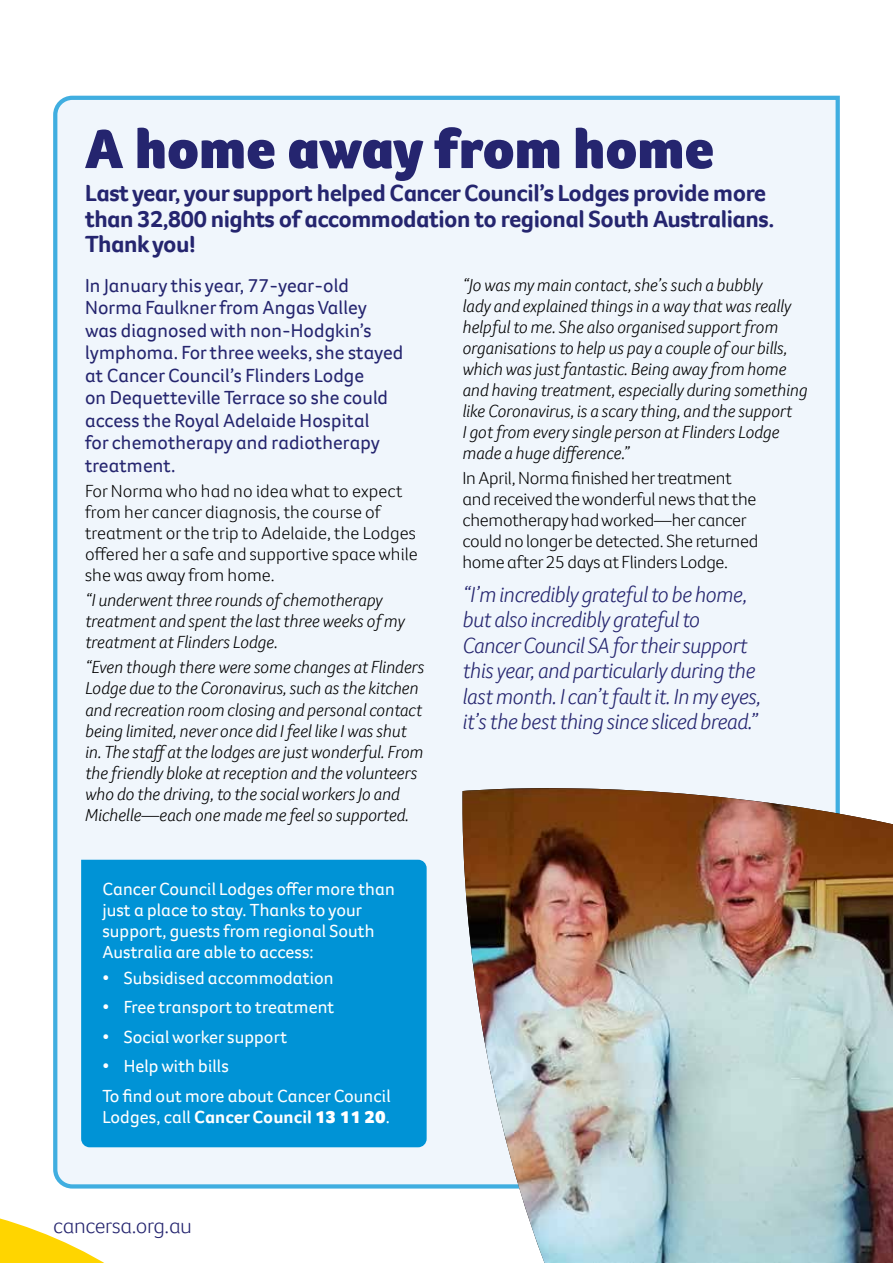
<style>
.page{position:relative;width:893px;height:1263px;background:#fff}
.page>*{position:absolute;margin:0;border:0;box-sizing:border-box;transform-origin:0 0}
.t1{font:900 57px "Foco CC";letter-spacing:.005em;color:#25256f}
.t2{font:700 24px/25.5px "Foco CC";letter-spacing:-.02em;color:#25256f}
.t3{font:italic 300 22.5px/25.5px "Foco CC";letter-spacing:-.01em;color:#25256f}
.t4{font:300 21.75px "Foco CC";letter-spacing:-.015em;color:#25256f}
.t5{font:19.5px/22.5px "Foco CC";letter-spacing:.005em;color:#25256f}
.t6{font:italic 300 18px/21px "Foco CC";letter-spacing:.005em;color:#000}
.t7{font:18px/21px "Foco CC";letter-spacing:.005em;color:#fff}
.t8{font:300 18px/21px "Foco CC";letter-spacing:-.015em;color:#000}
.t9{font:300 18px/21px "Foco CC";letter-spacing:.005em;color:#000}
.t10{font:700 18px "Foco CC";letter-spacing:.005em;color:#fff}
.s1{font-weight:400}
.s2{font-weight:900}
</style>
<div class="page">
<svg style="left:0;top:1218px;width:104px;height:45px"></svg>
<div style="left:53px;top:95px;width:787px;height:1094px;background:#f0f6fc"></div>
<div style="left:443px;top:728px;width:397px;height:461px;background:#f0f6fc"></div>
<img style="left:461px;top:788px;width:432px;height:475px">
<div style="left:81px;top:860px;width:346px;height:287px;background:#0093d6"></div>
<h1 class="t1" style="left:85px;top:111px;width:630px">A home away from home</h1>
<h2 class="t2" style="left:85px;top:180px;width:691px">Last year, your support helped Cancer Council’s Lodges provide more than 32,800 nights of accommodation to regional South Australians.<br>Thank you!</h2>
<p class="t5" style="left:85px;top:274px;width:320px">In January this year, 77-year-old<br>Norma Faulkner from Angas Valley was diagnosed with non-Hodgkin’s lymphoma. For three weeks, she stayed at Cancer Council’s Flinders Lodge<br>on Dequetteville Terrace so she could access the Royal Adelaide Hospital<br>for chemotherapy and radiotherapy treatment.</p>
<p class="t9" style="left:85px;top:480px;width:334px">For Norma who had no idea what to expect from her cancer diagnosis, the course of treatment or the trip to Adelaide, the Lodges offered her a safe and supportive space while she was away from home.</p>
<p class="t6" style="left:85px;top:589px;width:321px">“I underwent three rounds of chemotherapy treatment and spent the last three weeks of my treatment at Flinders Lodge.</p>
<p class="t6" style="left:85px;top:657px;width:341px">“Even though there were some changes at Flinders Lodge due to the Coronavirus, such as the kitchen and recreation room closing and personal contact being limited, never once did I feel like I was shut in. The staff at the lodges are just wonderful. From the friendly bloke at reception and the volunteers who do the driving, to the social workers Jo and Michelle—each one made me feel so supported.</p>
<p class="t7" style="left:102px;top:878px;width:294px">Cancer Council Lodges offer more than just a place to stay. Thanks to your support, guests from regional South Australia are able to access:</p>
<p class="t7" style="left:102px;top:967px;width:233px">• Subsidised accommodation</p>
<p class="t7" style="left:102px;top:996px;width:234px">• Free transport to treatment</p>
<p class="t7" style="left:102px;top:1026px;width:186px">• Social worker support</p>
<p class="t7" style="left:102px;top:1051px;width:290px;line-height:29.5px">• Help with bills<br>To find out more about Cancer Council</p>
<p class="t10" style="left:102px;top:1104px;width:289px"><span class="s1">Lodges, call</span> Cancer Council <span class="s2">13 11 20</span><span class="s1">.</span></p>
<p class="t4" style="left:53px;top:1211px;width:140px">cancersa.org.au</p>
<p class="t6" style="left:462px;top:274px;width:346px">“Jo was my main contact, she’s such a bubbly<br>lady and explained things in a way that was really helpful to me. She also organised support from organisations to help us pay a couple of our bills, which was just fantastic. Being away from home and having treatment, especially during something like Coronavirus, is a scary thing, and the support<br>I got from every single person at Flinders Lodge made a huge difference.”</p>
<p class="t8" style="left:462px;top:467px;width:297px">In April, Norma finished her treatment and received the wonderful news that the chemotherapy had worked—her cancer could no longer be detected. She returned home after 25 days at Flinders Lodge.</p>
<p class="t3" style="left:462px;top:581px;width:300px">“I’m incredibly grateful to be home, but also incredibly grateful to Cancer Council SA for their support this year, and particularly during the last month. I can’t fault it. In my eyes, it’s the best thing since sliced bread.”</p>
</div>
